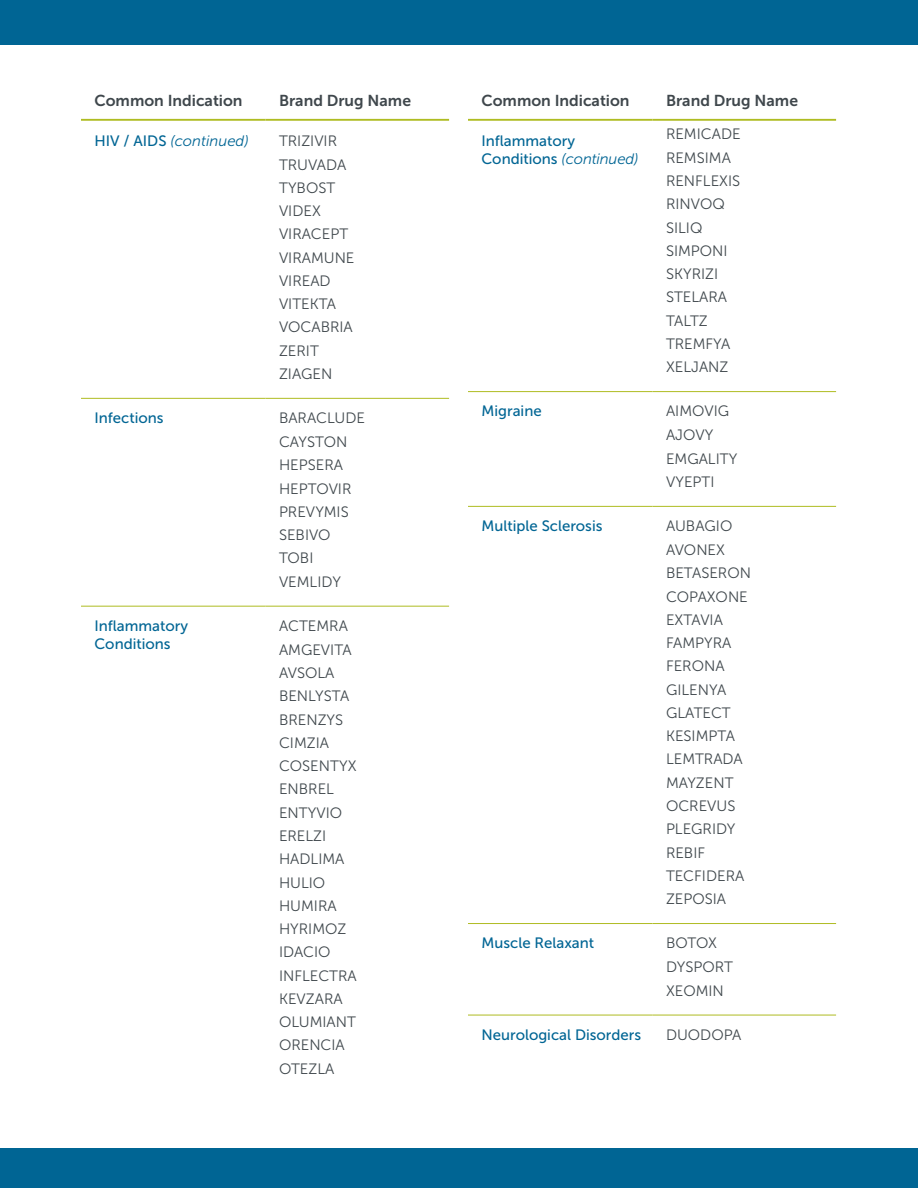
<style>
.page{position:relative;width:918px;height:1188px;background:#fff}
.page>*{position:absolute;margin:0;border:0;box-sizing:border-box;transform-origin:0 0}
.EL_Heading-1_10pt_table{font:15.75px "Museo Sans 700";color:#3f474c}
.EL_Body_Text_-_10_pt{font:15px "Museo Sans 300";color:#3f474c}
.EL_Heading_2_-_10_pt_blue{font:15px/18px "Museo Sans 500";color:#006594}
.EL_Heading_2_-_10_pt_blue-2{font:italic 15px "Museo Sans 300";color:#006594}
.s1{font-family:"Museo Sans 500";font-style:normal}
.s2{font-family:"Museo Sans 300";font-style:italic}
</style>
<div class="page">
<div style="left:0;top:1148px;width:918px;height:40px;background:#006594"></div>
<hr style="left:266px;top:398px;width:183px;height:1px;background:#afbc22">
<hr style="left:81px;top:606px;width:185px;height:1px;background:#afbc22">
<hr style="left:266px;top:606px;width:183px;height:1px;background:#afbc22">
<hr style="left:81px;top:398px;width:185px;height:1px;background:#afbc22">
<hr style="left:81px;top:119px;width:185px;height:2px;background:#afbc22">
<hr style="left:266px;top:119px;width:183px;height:2px;background:#afbc22">
<hr style="left:468px;top:923px;width:184px;height:1px;background:#afbc22">
<hr style="left:652px;top:923px;width:184px;height:1px;background:#afbc22">
<hr style="left:468px;top:119px;width:184px;height:2px;background:#afbc22">
<hr style="left:652px;top:119px;width:184px;height:2px;background:#afbc22">
<hr style="left:468px;top:391px;width:184px;height:1px;background:#afbc22">
<hr style="left:652px;top:391px;width:184px;height:1px;background:#afbc22">
<hr style="left:468px;top:506px;width:184px;height:1px;background:#afbc22">
<hr style="left:652px;top:506px;width:184px;height:1px;background:#afbc22">
<hr style="left:468px;top:1015px;width:184px;height:1px;background:#afbc22">
<hr style="left:652px;top:1015px;width:184px;height:1px;background:#afbc22">
<div style="left:0;top:0;width:918px;height:44px;background:#006594"></div>
<p class="EL_Heading-1_10pt_table" style="left:95px;top:92px;width:150px">Common Indication</p>
<p class="EL_Heading-1_10pt_table" style="left:279px;top:92px;width:134px">Brand Drug Name</p>
<h2 class="EL_Heading_2_-_10_pt_blue-2" style="left:94px;top:132px;width:156px"><span class="s1">HIV / AIDS</span> (continued)</h2>
<p class="EL_Body_Text_-_10_pt" style="left:279px;top:132px;width:60px">TRIZIVIR</p>
<p class="EL_Body_Text_-_10_pt" style="left:279px;top:156px;width:69px">TRUVADA</p>
<p class="EL_Body_Text_-_10_pt" style="left:279px;top:180px;width:58px">TYBOST</p>
<p class="EL_Body_Text_-_10_pt" style="left:279px;top:203px;width:43px">VIDEX</p>
<p class="EL_Body_Text_-_10_pt" style="left:279px;top:226px;width:71px">VIRACEPT</p>
<p class="EL_Body_Text_-_10_pt" style="left:279px;top:249px;width:77px">VIRAMUNE</p>
<p class="EL_Body_Text_-_10_pt" style="left:279px;top:273px;width:53px">VIREAD</p>
<p class="EL_Body_Text_-_10_pt" style="left:279px;top:296px;width:59px">VITEKTA</p>
<p class="EL_Body_Text_-_10_pt" style="left:279px;top:319px;width:75px">VOCABRIA</p>
<p class="EL_Body_Text_-_10_pt" style="left:279px;top:342px;width:41px">ZERIT</p>
<p class="EL_Body_Text_-_10_pt" style="left:279px;top:366px;width:55px">ZIAGEN</p>
<h2 class="EL_Heading_2_-_10_pt_blue" style="left:94px;top:409px;width:71px">Infections</h2>
<p class="EL_Body_Text_-_10_pt" style="left:279px;top:410px;width:88px">BARACLUDE</p>
<p class="EL_Body_Text_-_10_pt" style="left:279px;top:434px;width:70px">CAYSTON</p>
<p class="EL_Body_Text_-_10_pt" style="left:279px;top:457px;width:66px">HEPSERA</p>
<p class="EL_Body_Text_-_10_pt" style="left:279px;top:480px;width:74px">HEPTOVIR</p>
<p class="EL_Body_Text_-_10_pt" style="left:279px;top:504px;width:71px">PREVYMIS</p>
<p class="EL_Body_Text_-_10_pt" style="left:279px;top:527px;width:53px">SEBIVO</p>
<p class="EL_Body_Text_-_10_pt" style="left:279px;top:550px;width:36px">TOBI</p>
<p class="EL_Body_Text_-_10_pt" style="left:279px;top:573px;width:63px">VEMLIDY</p>
<h2 class="EL_Heading_2_-_10_pt_blue" style="left:94px;top:617px;width:95px">Inflammatory<br>Conditions</h2>
<p class="EL_Body_Text_-_10_pt" style="left:279px;top:618px;width:70px">ACTEMRA</p>
<p class="EL_Body_Text_-_10_pt" style="left:279px;top:642px;width:74px">AMGEVITA</p>
<p class="EL_Body_Text_-_10_pt" style="left:279px;top:665px;width:57px">AVSOLA</p>
<p class="EL_Body_Text_-_10_pt" style="left:279px;top:688px;width:72px">BENLYSTA</p>
<p class="EL_Body_Text_-_10_pt" style="left:279px;top:711px;width:66px">BRENZYS</p>
<p class="EL_Body_Text_-_10_pt" style="left:279px;top:735px;width:52px">CIMZIA</p>
<p class="EL_Body_Text_-_10_pt" style="left:279px;top:758px;width:79px">COSENTYX</p>
<p class="EL_Body_Text_-_10_pt" style="left:279px;top:781px;width:57px">ENBREL</p>
<p class="EL_Body_Text_-_10_pt" style="left:279px;top:804px;width:65px">ENTYVIO</p>
<p class="EL_Body_Text_-_10_pt" style="left:279px;top:828px;width:49px">ERELZI</p>
<p class="EL_Body_Text_-_10_pt" style="left:279px;top:851px;width:67px">HADLIMA</p>
<p class="EL_Body_Text_-_10_pt" style="left:279px;top:874px;width:48px">HULIO</p>
<p class="EL_Body_Text_-_10_pt" style="left:279px;top:898px;width:59px">HUMIRA</p>
<p class="EL_Body_Text_-_10_pt" style="left:279px;top:921px;width:69px">HYRIMOZ</p>
<p class="EL_Body_Text_-_10_pt" style="left:279px;top:944px;width:53px">IDACIO</p>
<p class="EL_Body_Text_-_10_pt" style="left:279px;top:967px;width:79px">INFLECTRA</p>
<p class="EL_Body_Text_-_10_pt" style="left:279px;top:991px;width:65px">KEVZARA</p>
<p class="EL_Body_Text_-_10_pt" style="left:279px;top:1014px;width:79px">OLUMIANT</p>
<p class="EL_Body_Text_-_10_pt" style="left:279px;top:1037px;width:67px">ORENCIA</p>
<p class="EL_Body_Text_-_10_pt" style="left:279px;top:1060px;width:57px">OTEZLA</p>
<p class="EL_Heading-1_10pt_table" style="left:482px;top:92px;width:150px">Common Indication</p>
<p class="EL_Heading-1_10pt_table" style="left:666px;top:92px;width:134px">Brand Drug Name</p>
<h2 class="EL_Heading_2_-_10_pt_blue" style="left:482px;top:131px;width:159px">Inflammatory<br>Conditions <span class="s2">(continued)</span></h2>
<p class="EL_Body_Text_-_10_pt" style="left:666px;top:126px;width:76px">REMICADE</p>
<p class="EL_Body_Text_-_10_pt" style="left:666px;top:150px;width:67px">REMSIMA</p>
<p class="EL_Body_Text_-_10_pt" style="left:666px;top:173px;width:76px">RENFLEXIS</p>
<p class="EL_Body_Text_-_10_pt" style="left:666px;top:196px;width:60px">RINVOQ</p>
<p class="EL_Body_Text_-_10_pt" style="left:666px;top:219px;width:38px">SILIQ</p>
<p class="EL_Body_Text_-_10_pt" style="left:666px;top:243px;width:63px">SIMPONI</p>
<p class="EL_Body_Text_-_10_pt" style="left:666px;top:266px;width:54px">SKYRIZI</p>
<p class="EL_Body_Text_-_10_pt" style="left:666px;top:289px;width:63px">STELARA</p>
<p class="EL_Body_Text_-_10_pt" style="left:666px;top:312px;width:43px">TALTZ</p>
<p class="EL_Body_Text_-_10_pt" style="left:666px;top:336px;width:66px">TREMFYA</p>
<p class="EL_Body_Text_-_10_pt" style="left:666px;top:359px;width:64px">XELJANZ</p>
<h2 class="EL_Heading_2_-_10_pt_blue" style="left:482px;top:402px;width:62px">Migraine</h2>
<p class="EL_Body_Text_-_10_pt" style="left:666px;top:403px;width:65px">AIMOVIG</p>
<p class="EL_Body_Text_-_10_pt" style="left:666px;top:427px;width:49px">AJOVY</p>
<p class="EL_Body_Text_-_10_pt" style="left:666px;top:450px;width:73px">EMGALITY</p>
<p class="EL_Body_Text_-_10_pt" style="left:666px;top:474px;width:50px">VYEPTI</p>
<h2 class="EL_Heading_2_-_10_pt_blue" style="left:482px;top:517px;width:123px">Multiple Sclerosis</h2>
<p class="EL_Body_Text_-_10_pt" style="left:666px;top:518px;width:68px">AUBAGIO</p>
<p class="EL_Body_Text_-_10_pt" style="left:666px;top:542px;width:61px">AVONEX</p>
<p class="EL_Body_Text_-_10_pt" style="left:666px;top:565px;width:87px">BETASERON</p>
<p class="EL_Body_Text_-_10_pt" style="left:666px;top:588px;width:83px">COPAXONE</p>
<p class="EL_Body_Text_-_10_pt" style="left:666px;top:612px;width:58px">EXTAVIA</p>
<p class="EL_Body_Text_-_10_pt" style="left:666px;top:635px;width:67px">FAMPYRA</p>
<p class="EL_Body_Text_-_10_pt" style="left:666px;top:658px;width:60px">FERONA</p>
<p class="EL_Body_Text_-_10_pt" style="left:666px;top:681px;width:62px">GILENYA</p>
<p class="EL_Body_Text_-_10_pt" style="left:666px;top:705px;width:66px">GLATECT</p>
<p class="EL_Body_Text_-_10_pt" style="left:666px;top:728px;width:70px">KESIMPTA</p>
<p class="EL_Body_Text_-_10_pt" style="left:666px;top:751px;width:78px">LEMTRADA</p>
<p class="EL_Body_Text_-_10_pt" style="left:666px;top:774px;width:69px">MAYZENT</p>
<p class="EL_Body_Text_-_10_pt" style="left:666px;top:798px;width:71px">OCREVUS</p>
<p class="EL_Body_Text_-_10_pt" style="left:666px;top:821px;width:71px">PLEGRIDY</p>
<p class="EL_Body_Text_-_10_pt" style="left:666px;top:844px;width:41px">REBIF</p>
<p class="EL_Body_Text_-_10_pt" style="left:666px;top:868px;width:80px">TECFIDERA</p>
<p class="EL_Body_Text_-_10_pt" style="left:666px;top:891px;width:62px">ZEPOSIA</p>
<h2 class="EL_Heading_2_-_10_pt_blue" style="left:482px;top:934px;width:114px">Muscle Relaxant</h2>
<p class="EL_Body_Text_-_10_pt" style="left:666px;top:935px;width:53px">BOTOX</p>
<p class="EL_Body_Text_-_10_pt" style="left:666px;top:959px;width:69px">DYSPORT</p>
<p class="EL_Body_Text_-_10_pt" style="left:666px;top:982px;width:59px">XEOMIN</p>
<h2 class="EL_Heading_2_-_10_pt_blue" style="left:482px;top:1026px;width:161px">Neurological Disorders</h2>
<p class="EL_Body_Text_-_10_pt" style="left:666px;top:1027px;width:77px">DUODOPA</p>
</div>
